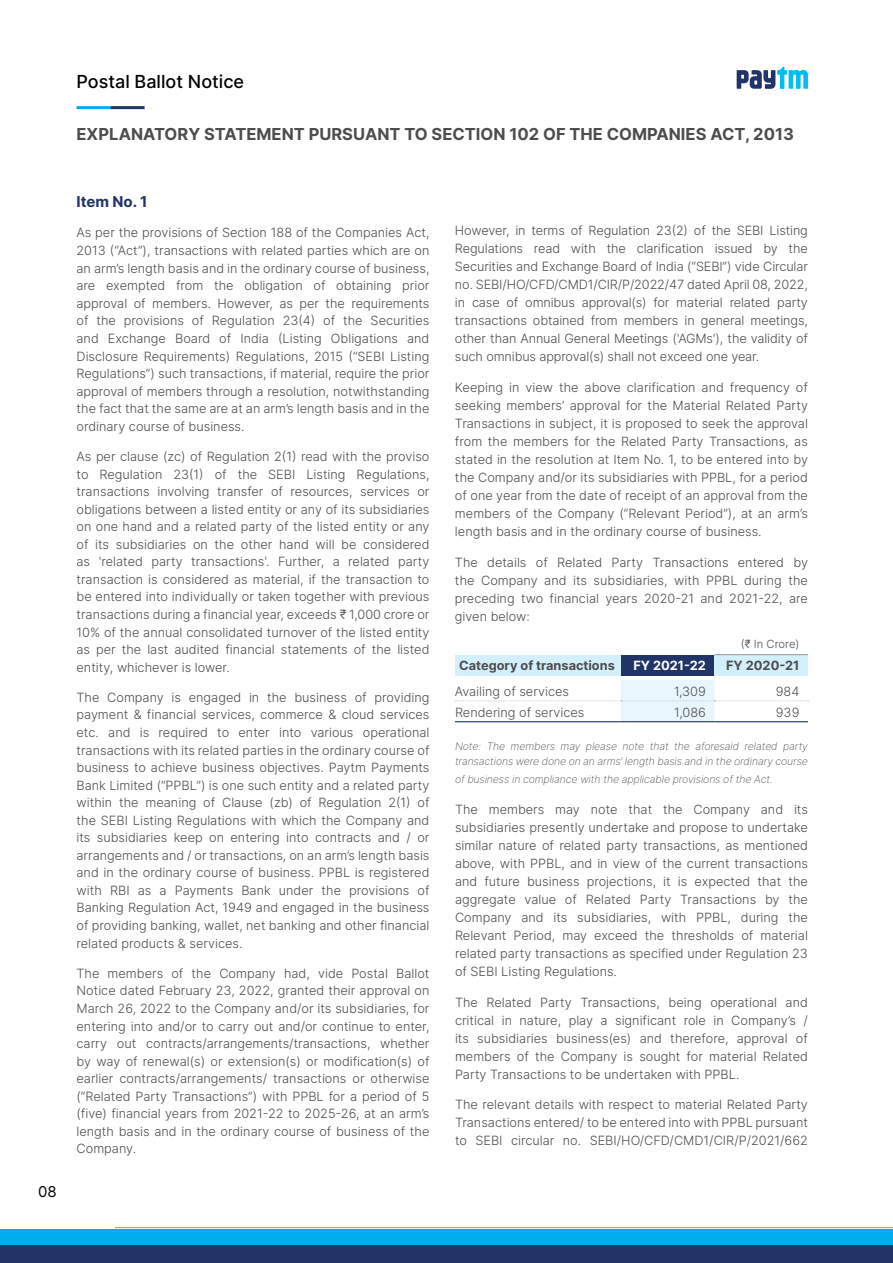
<style>
.page{position:relative;width:893px;height:1263px;background:#fff}
.page>*{position:absolute;margin:0;border:0;box-sizing:border-box;transform-origin:0 0}
.t1{font:500 18px "Inter";color:#000}
.t2{font:700 16.5px "Inter";color:#4d4d4f}
.t3{font:700 15px "Inter";color:#213468}
.t4{font:15px "Inter";color:#000}
.t5{font:12.75px/17.5px "Inter Light BETA";color:#4d4d4f;text-align:justify}
.t6{font:700 12.75px "Inter";color:#4d4d4f}
.t7{font:700 12.75px "Inter";color:#fff}
.t8{font:11.25px "Inter Light BETA";color:#4d4d4f}
.t9{font:10.5px/15px "Inter Extra Light Italic BETA";letter-spacing:-.01em;color:#4d4d4f}
</style>
<div class="page">
<div style="left:455px;top:655px;width:166px;height:20px;background:#d4effc"></div>
<div style="left:621px;top:655px;width:93px;height:20px;background:#213468"></div>
<div style="left:714px;top:655px;width:94px;height:20px;background:#d4effc"></div>
<svg style="left:455px;top:680px;width:353px;height:41px"></svg>
<hr style="left:455px;top:721px;width:166px;height:1px;background:#213468">
<hr style="left:621px;top:721px;width:93px;height:1px;background:#213468">
<hr style="left:714px;top:721px;width:94px;height:1px;background:#213468">
<hr style="left:714px;top:654px;width:94px;height:1px;background:#939598">
<hr style="left:115px;top:1227px;width:778px;height:1px;background:#939598">
<div style="left:0;top:1229px;width:893px;height:17px;background:#00aeef"></div>
<div style="left:0;top:1246px;width:893px;height:17px;background:#213468"></div>
<svg style="left:737px;top:67px;width:71px;height:22px"></svg>
<hr style="left:77px;top:106px;width:34px;height:3px;background:#00aeef">
<hr style="left:110px;top:106px;width:35px;height:3px;background:#213468">
<h1 class="t1" style="left:77px;top:68px;width:169px">Postal Ballot Notice</h1>
<p class="t2" style="left:77px;top:122px;width:719px">EXPLANATORY STATEMENT PURSUANT TO SECTION 102 OF THE COMPANIES ACT, 2013</p>
<p class="t4" style="left:38px;top:1181px;width:20px">08</p>
<p class="t3" style="left:77px;top:190px;width:73px">Item No. 1</p>
<p class="t5" style="left:77px;top:224px;width:354px">As per the provisions of Section 188 of the Companies Act, 2013 (“Act”), transactions with related parties which are on an arm’s length basis and in the ordinary course of business, are exempted from the obligation of obtaining prior approval of members. However, as per the requirements of the provisions of Regulation 23(4) of the Securities and Exchange Board of India (Listing Obligations and Disclosure Requirements) Regulations, 2015 (“SEBI Listing Regulations”) such transactions, if material, require the prior approval of members through a resolution, notwithstanding the fact that the same are at an arm’s length basis and in the ordinary course of business.</p>
<p class="t5" style="left:77px;top:447px;width:354px">As per clause (zc) of Regulation 2(1) read with the proviso to Regulation 23(1) of the SEBI Listing Regulations, transactions involving transfer of resources, services or obligations between a listed entity or any of its subsidiaries on one hand and a related party of the listed entity or any of its subsidiaries on the other hand will be considered as 'related party transactions'. Further, a related party transaction is considered as material, if the transaction to be entered into individually or taken together with previous transactions during a financial year, exceeds ₹ 1,000 crore or 10% of the annual consolidated turnover of the listed entity as per the last audited financial statements of the listed entity, whichever is lower.</p>
<p class="t5" style="left:77px;top:688px;width:354px">The Company is engaged in the business of providing payment &amp; financial services, commerce &amp; cloud services etc. and is required to enter into various operational transactions with its related parties in the ordinary course of business to achieve business objectives. Paytm Payments Bank Limited (“PPBL”) is one such entity and a related party within the meaning of Clause (zb) of Regulation 2(1) of the SEBI Listing Regulations with which the Company and its subsidiaries keep on entering into contracts and / or arrangements and / or transactions, on an arm’s length basis and in the ordinary course of business. PPBL is registered with RBI as a Payments Bank under the provisions of Banking Regulation Act, 1949 and engaged in the business of providing banking, wallet, net banking and other financial related products &amp; services.</p>
<p class="t5" style="left:77px;top:964px;width:354px">The members of the Company had, vide Postal Ballot Notice dated February 23, 2022, granted their approval on March 26, 2022 to the Company and/or its subsidiaries, for entering into and/or to carry out and/or continue to enter, carry out contracts/arrangements/transactions, whether by way of renewal(s) or extension(s) or modification(s) of earlier contracts/arrangements/ transactions or otherwise (“Related Party Transactions”) with PPBL for a period of 5 (five) financial years from 2021-22 to 2025-26, at an arm’s length basis and in the ordinary course of business of the Company.</p>
<p class="t5" style="left:455px;top:221px;width:354px;line-height:18px">However, in terms of Regulation 23(2) of the SEBI Listing Regulations read with the clarification issued by the Securities and Exchange Board of India (“SEBI”) vide Circular no. SEBI/HO/CFD/CMD1/CIR/P/2022/47 dated April 08, 2022, in case of omnibus approval(s) for material related party transactions obtained from members in general meetings, other than Annual General Meetings ('AGMs'), the validity of such omnibus approval(s) shall not exceed one year.</p>
<p class="t5" style="left:455px;top:378px;width:354px;line-height:18px">Keeping in view the above clarification and frequency of seeking members’ approval for the Material Related Party Transactions in subject, it is proposed to seek the approval from the members for the Related Party Transactions, as stated in the resolution at Item No. 1, to be entered into by the Company and/or its subsidiaries with PPBL, for a period of one year from the date of receipt of an approval from the members of the Company (“Relevant Period”), at an arm’s length basis and in the ordinary course of business.</p>
<p class="t5" style="left:455px;top:553px;width:354px;line-height:18px">The details of Related Party Transactions entered by the Company and its subsidiaries, with PPBL during the preceding two financial years 2020-21 and 2021-22, are given below:</p>
<p class="t8" style="left:741px;top:636px;width:60px">(₹ In Crore)</p>
<p class="t6" style="left:459px;top:656px;width:157px">Category of transactions</p>
<p class="t7" style="left:633px;top:656px;width:74px">FY 2021-22</p>
<p class="t6" style="left:726px;top:656px;width:75px">FY 2020-21</p>
<p class="t5" style="left:455px;top:682px;width:116px">Availing of services</p>
<p class="t5" style="left:674px;top:682px;width:33px">1,309</p>
<p class="t5" style="left:776px;top:682px;width:25px">984</p>
<p class="t5" style="left:455px;top:703px;width:131px">Rendering of services</p>
<p class="t5" style="left:674px;top:703px;width:33px">1,086</p>
<p class="t5" style="left:776px;top:703px;width:25px">939</p>
<p class="t9" style="left:455px;top:739px;width:354px">Note: The members may please note that the aforesaid related party transactions were done on an arms’ length basis and in the ordinary course</p>
<p class="t9" style="left:455px;top:772px;width:319px">of business in compliance with the applicable provisions of the Act.</p>
<p class="t5" style="left:455px;top:800px;width:354px;line-height:18px">The members may note that the Company and its subsidiaries presently undertake and propose to undertake similar nature of related party transactions, as mentioned above, with PPBL, and in view of the current transactions and future business projections, it is expected that the aggregate value of Related Party Transactions by the Company and its subsidiaries, with PPBL, during the Relevant Period, may exceed the thresholds of material related party transactions as specified under Regulation 23 of SEBI Listing Regulations.</p>
<p class="t5" style="left:455px;top:993px;width:354px;line-height:18px">The Related Party Transactions, being operational and critical in nature, play a significant role in Company’s / its subsidiaries business(es) and therefore, approval of members of the Company is sought for material Related Party Transactions to be undertaken with PPBL.</p>
<p class="t5" style="left:455px;top:1095px;width:354px;line-height:18px">The relevant details with respect to material Related Party Transactions entered/ to be entered into with PPBL pursuant to SEBI circular no. SEBI/HO/CFD/CMD1/CIR/P/2021/662</p>
</div>
